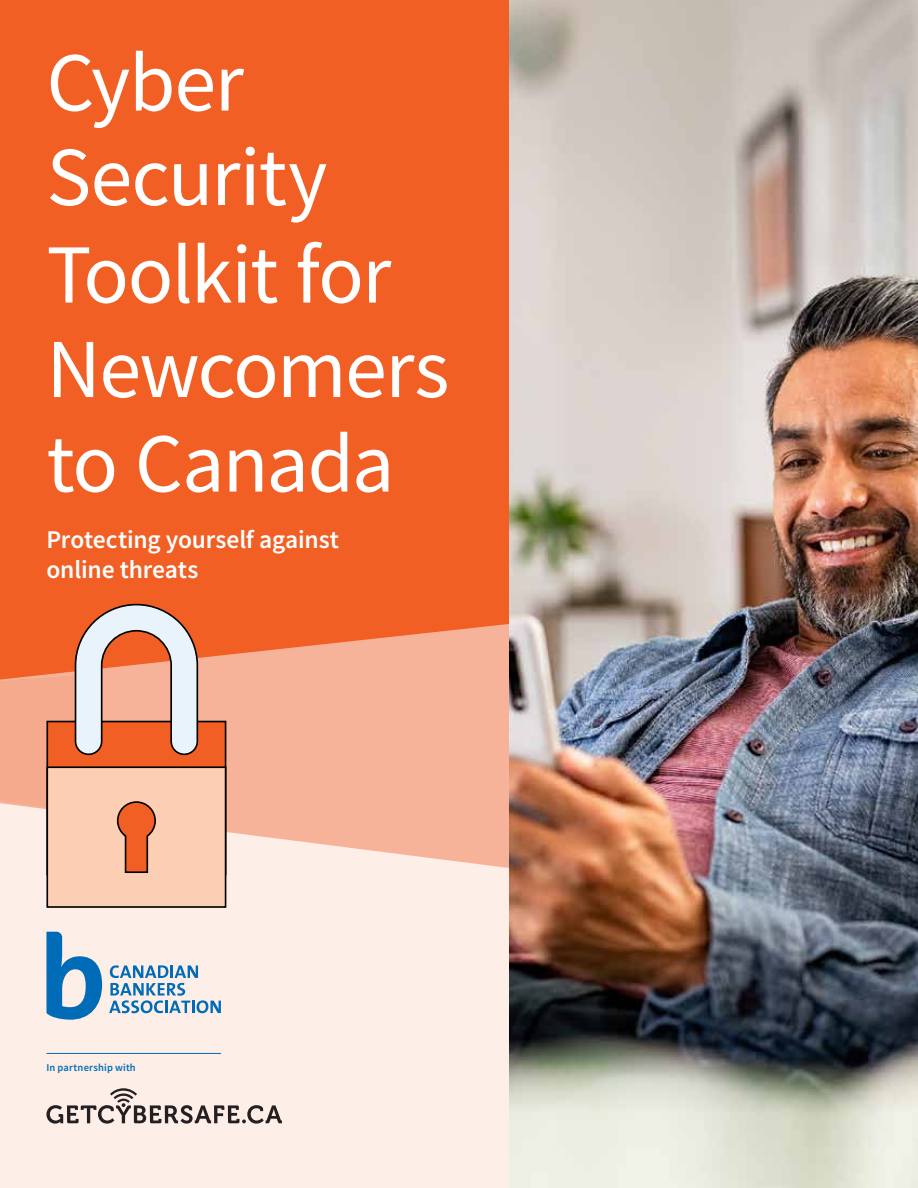
<style>
.page{position:relative;width:918px;height:1188px;background:#fff}
.page>*{position:absolute;margin:0;border:0;box-sizing:border-box;transform-origin:0 0}
.t1{font:84px/95.2px "Source Sans Pro";letter-spacing:-.02em;color:#fff}
.t2{font:600 25.5px/30.6px "Source Sans Pro";letter-spacing:-.005em;color:#fff}
.t3{font:600 10.5px "Source Sans Pro";letter-spacing:.015em;color:#006cb7}
</style>
<div class="page">
<div style="left:0;top:0;width:510px;height:1188px;background:#f15f24"></div>
<svg style="left:199px;top:616px;width:311px;height:186px;background:#f4a688"></svg>
<svg style="left:0;top:802px;width:510px;height:386px;background:#fce8e0"></svg>
<div style="left:47px;top:722px;width:179px;height:152px;background:#f15f25"></div>
<div style="left:47px;top:767px;width:179px;height:140px;background:#fccfb4"></div>
<div style="left:46px;top:766px;width:180px;height:142px;border:2px solid #000"></div>
<svg style="left:0;top:603px;width:199px;height:313px"></svg>
<img style="left:510px;top:0;width:408px;height:1188px">
<svg style="left:46px;top:932px;width:56px;height:88px;background:#70a5cc"></svg>
<svg style="left:109px;top:965px;width:112px;height:48px;background:#aec5d8"></svg>
<hr style="left:46px;top:1053px;width:175px;height:1px;background:#006cb7">
<svg style="left:46px;top:1088px;width:236px;height:36px;background:#cbbfba"></svg>
<p class="t1" style="left:46px;top:35px;width:404px">Cyber<br>Security<br>Toolkit for<br>Newcomers to Canada</p>
<p class="t2" style="left:46px;top:524px;width:294px">Protecting yourself against online threats</p>
<p class="t3" style="left:46px;top:1060px;width:91px">In partnership with</p>
</div>
